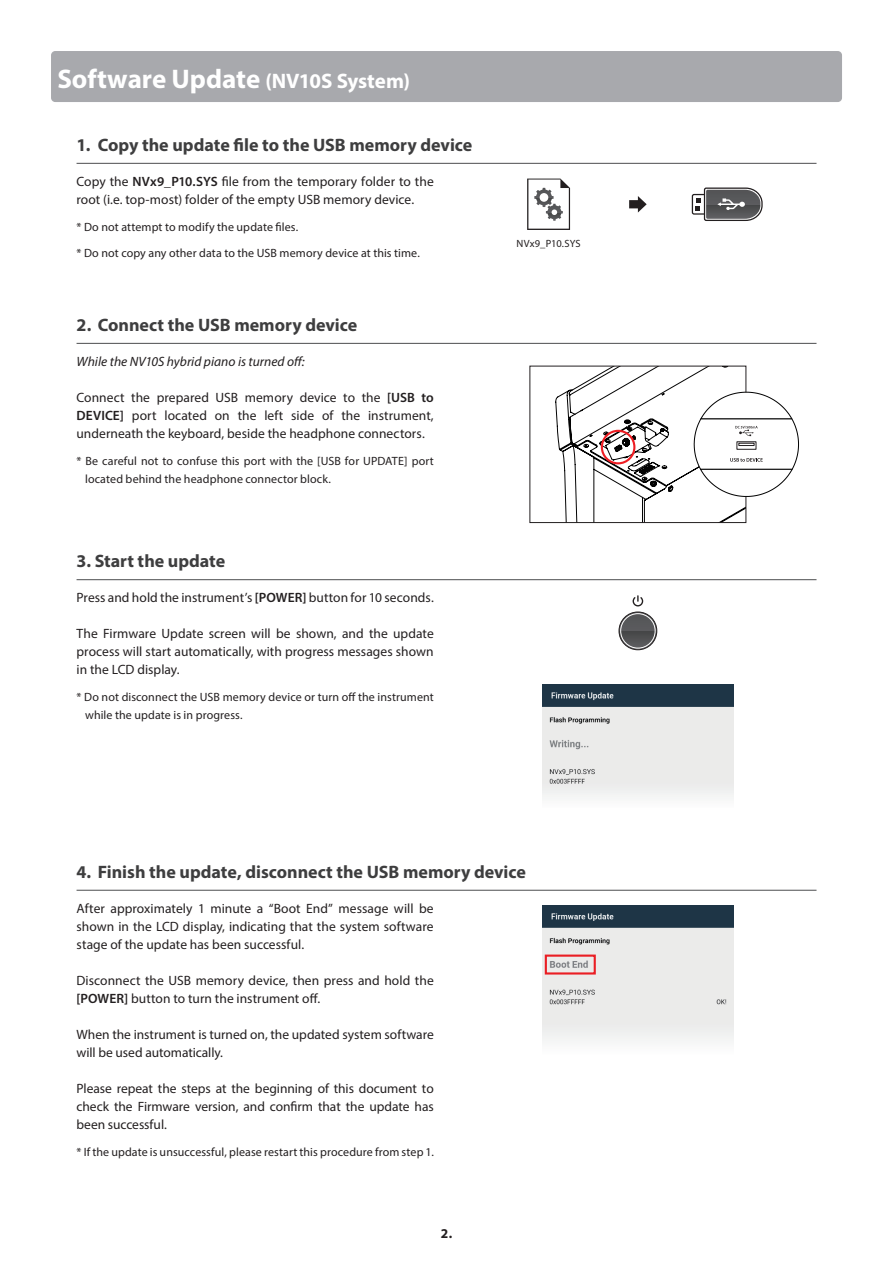
<style>
.page{position:relative;width:893px;height:1263px;background:#fff}
.page>*{position:absolute;margin:0;border:0;box-sizing:border-box;transform-origin:0 0}
.t1{font:700 27px "Myriad Pro";letter-spacing:-.005em;color:#fff}
.t2{font:700 18px "Myriad Pro";color:#3e3e3f}
.t3{font:13.5px/18px "Myriad Pro";color:#231f20;text-align:justify}
.t4{font:italic 13.5px "Myriad Pro";color:#231f20}
.t5{font:700 13.5px "Myriad Pro";color:#231f20}
.t6{font:12px/18px "Myriad Pro";letter-spacing:.01em;color:#231f20}
.t7{font:10.5px "Myriad Pro";letter-spacing:.015em;color:#231f20}
.s1{font-size:21px}
.s2{font-weight:600}
</style>
<div class="page">
<div style="left:51px;top:51px;width:791px;height:51px;background:#a8a9ad;border-radius:4px"></div>
<hr style="left:77px;top:163px;width:739px;height:1px;background:#57585a">
<hr style="left:77px;top:343px;width:739px;height:1px;background:#57585a">
<hr style="left:77px;top:579px;width:739px;height:1px;background:#57585a">
<hr style="left:77px;top:890px;width:739px;height:1px;background:#57585a">
<svg style="left:629px;top:196px;width:18px;height:17px"></svg>
<div style="left:692px;top:194px;width:15px;height:21px;border:1px solid #231f20;border-radius:2px"></div>
<svg style="left:696px;top:187px;width:67px;height:34px"></svg>
<svg style="left:527px;top:179px;width:43px;height:51px"></svg>
<svg style="left:555px;top:366px;width:244px;height:157px"></svg>
<div style="left:601px;top:430px;width:34px;height:34px;border:2px solid #ee1d23;border-radius:50%"></div>
<svg style="left:632px;top:595px;width:11px;height:11px"></svg>
<svg style="left:619px;top:612px;width:38px;height:38px"></svg>
<div style="left:618px;top:612px;width:39px;height:38px;border:1px solid #231f20;border-radius:50%"></div>
<div style="left:620px;top:613px;width:35px;height:36px;border:1px solid #fff;border-radius:50%"></div>
<img style="left:542px;top:685px;width:191px;height:112px">
<img style="left:542px;top:906px;width:191px;height:135px">
<div style="left:545px;top:955px;width:51px;height:20px;border:2px solid #ea1e24"></div>
<h1 class="t1" style="left:57px;top:69px;width:354px">Software Update <span class="s1">(NV10S System)</span></h1>
<h2 class="t2" style="left:77px;top:138px;width:397px">1. Copy the update file to the USB memory device</h2>
<p class="t3" style="left:77px;top:173px;width:359px">Copy the <span class="s2">NVx9_P10.SYS</span> file from the temporary folder to the root (i.e. top-most) folder of the empty USB memory device.</p>
<p class="t6" style="left:77px;top:218px;width:223px">* Do not attempt to modify the update files.</p>
<p class="t6" style="left:77px;top:245px;width:345px">* Do not copy any other data to the USB memory device at this time.</p>
<h2 class="t2" style="left:77px;top:318px;width:282px">2. Connect the USB memory device</h2>
<p class="t4" style="left:77px;top:354px;width:230px">While the NV10S hybrid piano is turned off:</p>
<p class="t3" style="left:77px;top:390px;width:359px">Connect the prepared USB memory device to the <span class="s2">[USB to DEVICE]</span> port located on the left side of the instrument, underneath the keyboard, beside the headphone connectors.</p>
<p class="t6" style="left:85px;top:452px;width:350px;text-indent:-9px">* Be careful not to confuse this port with the [USB for UPDATE] port located behind the headphone connector block.</p>
<h2 class="t2" style="left:77px;top:555px;width:150px">3. Start the update</h2>
<p class="t3" style="left:77px;top:590px;width:359px">Press and hold the instrument’s <span class="s2">[POWER]</span> button for 10 seconds.</p>
<p class="t3" style="left:77px;top:626px;width:359px">The Firmware Update screen will be shown, and the update process will start automatically, with progress messages shown in the LCD display.</p>
<p class="t6" style="left:85px;top:689px;width:350px;text-indent:-9px">* Do not disconnect the USB memory device or turn off the instrument while the update is in progress.</p>
<p class="t7" style="left:517px;top:240px;width:65px">NVx9_P10.SYS</p>
<h2 class="t2" style="left:77px;top:865px;width:451px">4. Finish the update, disconnect the USB memory device</h2>
<p class="t3" style="left:77px;top:900px;width:359px">After approximately 1 minute a “Boot End” message will be shown in the LCD display, indicating that the system software stage of the update has been successful.</p>
<p class="t3" style="left:77px;top:972px;width:359px">Disconnect the USB memory device, then press and hold the <span class="s2">[POWER]</span> button to turn the instrument off.</p>
<p class="t3" style="left:77px;top:1026px;width:359px">When the instrument is turned on, the updated system software will be used automatically.</p>
<p class="t3" style="left:77px;top:1080px;width:359px">Please repeat the steps at the beginning of this document to check the Firmware version, and confirm that the update has been successful.</p>
<p class="t6" style="left:77px;top:1143px;width:359px">* If the update is unsuccessful, please restart this procedure from step 1.</p>
<p class="t5" style="left:441px;top:1228px;width:13px">2.</p>
</div>
